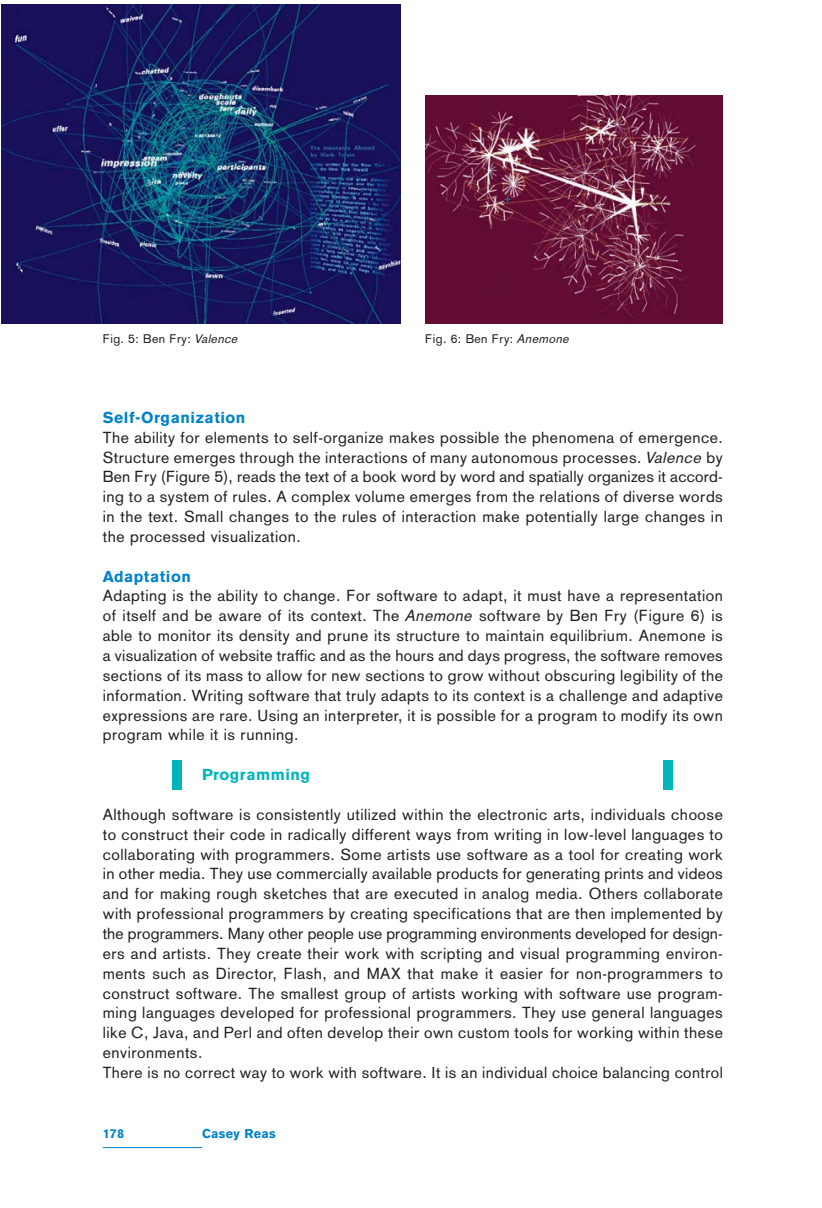
<style>
.page{position:relative;width:822px;height:1208px;background:#fff}
.page>*{position:absolute;margin:0;border:0;box-sizing:border-box;transform-origin:0 0}
.t1{font:15.75px/19.8px "Basic Commercial";letter-spacing:.035em;color:#231f20;text-align:justify}
.t2{font:700 15.75px "Akzidenz Grotesk BE";letter-spacing:.035em;color:#0083ca}
.t3{font:700 15.75px "Akzidenz Grotesk BE";letter-spacing:.035em;color:#00b5b9}
.t4{font:700 12.6px "Akzidenz Grotesk BE";letter-spacing:.03em;color:#0083ca}
.t5{font:12.25px "Basic Commercial";letter-spacing:.035em;color:#231f20}
.s1{font-style:italic}
</style>
<div class="page">
<hr style="left:103px;top:1146px;width:99px;height:1px;background:#0083ca">
<img style="left:2px;top:4px;width:398px;height:319px">
<img style="left:425px;top:95px;width:298px;height:228px">
<div style="left:172px;top:760px;width:10px;height:30px;background:#00b5b9"></div>
<div style="left:663px;top:760px;width:10px;height:30px;background:#00b5b9"></div>
<p class="t5" style="left:103px;top:335px;width:137px">Fig. 5: Ben Fry: <span class="s1">Valence</span></p>
<p class="t5" style="left:425px;top:335px;width:146px">Fig. 6: Ben Fry: <span class="s1">Anemone</span></p>
<p class="t2" style="left:103px;top:412px;width:144px">Self-Organization</p>
<p class="t1" style="left:103px;top:428px;width:622px">The ability for elements to self-organize makes possible the phenomena of emergence.<br>Structure emerges through the interactions of many autonomous processes. <span class="s1">Valence</span> by Ben Fry (Figure 5), reads the text of a book word by word and spatially organizes it accord&shy;ing to a system of rules. A complex volume emerges from the relations of diverse words in the text. Small changes to the rules of interaction make potentially large changes in the processed visualization.</p>
<p class="t2" style="left:103px;top:570px;width:90px">Adaptation</p>
<p class="t1" style="left:103px;top:587px;width:622px">Adapting is the ability to change. For software to adapt, it must have a representation of itself and be aware of its context. The <span class="s1">Anemone</span> software by Ben Fry (Figure 6) is able to monitor its density and prune its structure to maintain equilibrium. Anemone is a visualization of website traffic and as the hours and days progress, the software removes sections of its mass to allow for new sections to grow without obscuring legibility of the information. Writing software that truly adapts to its context is a challenge and adaptive expressions are rare. Using an interpreter, it is possible for a program to modify its own program while it is running.</p>
<p class="t3" style="left:202px;top:769px;width:110px">Programming</p>
<p class="t1" style="left:103px;top:805px;width:622px;text-align:left">Although software is consistently utilized within the electronic arts, individuals choose to construct their code in radically different ways from writing in low-level languages to collaborating with programmers. Some artists use software as a tool for creating work in other media. They use commercially available products for generating prints and videos and for making rough sketches that are executed in analog media. Others collaborate with professional programmers by creating specifications that are then implemented by the programmers. Many other people use programming environments developed for design&shy;ers and artists. They create their work with scripting and visual programming environ&shy;ments such as Director, Flash, and MAX that make it easier for non-programmers to construct software. The smallest group of artists working with software use program&shy;ming languages developed for professional programmers. They use general languages like C, Java, and Perl and often develop their own custom tools for working within these environments.<br>There is no correct way to work with software. It is an individual choice balancing control</p>
<p class="t4" style="left:103px;top:1128px;width:23px">178</p>
<p class="t4" style="left:202px;top:1128px;width:75px">Casey Reas</p>
</div>
